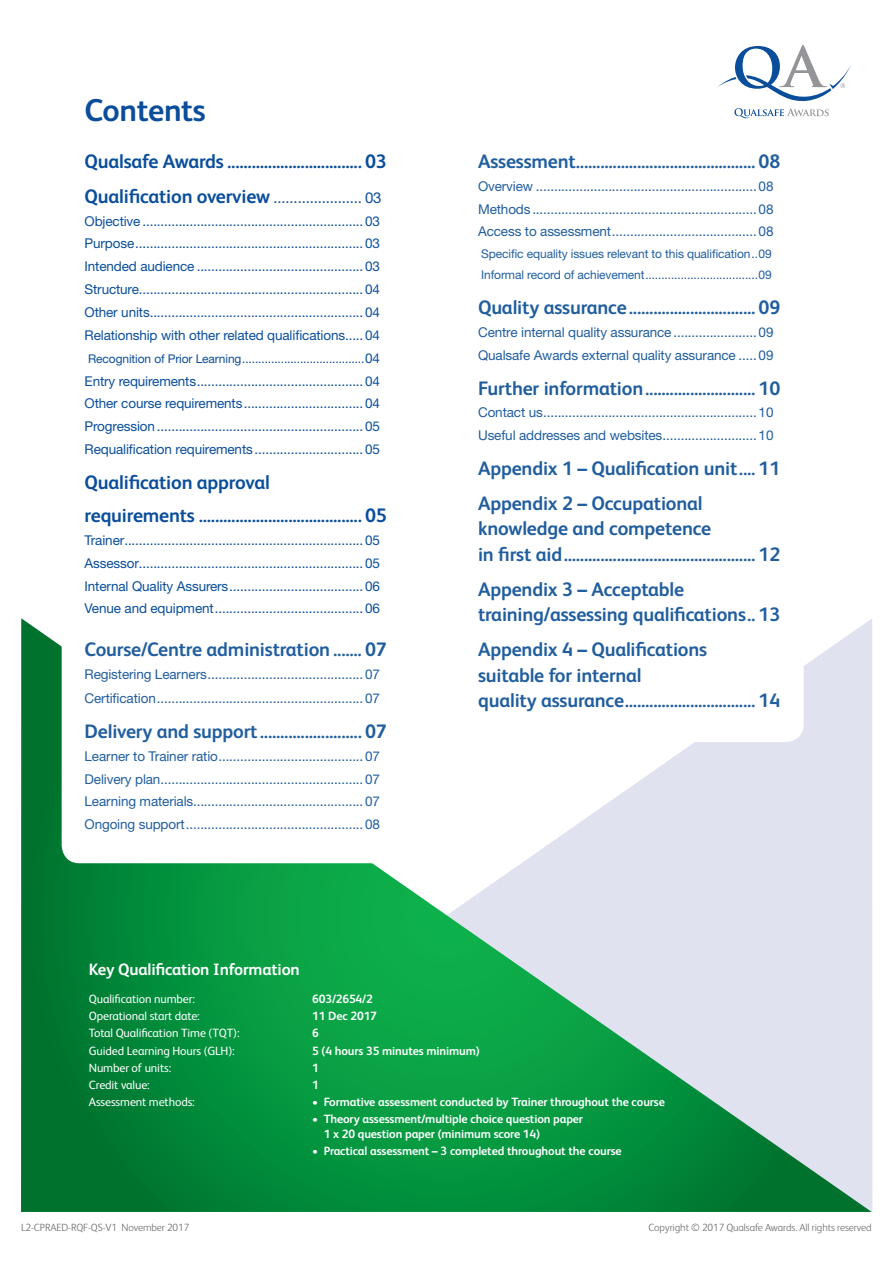
<style>
.page{position:relative;width:893px;height:1263px;background:#fff}
.page>*{position:absolute;margin:0;border:0;box-sizing:border-box;transform-origin:0 0}
.t1{font:700 31.5px "FS Albert";letter-spacing:-.015em;color:#0a4e9b}
.Sub_Head_2{font:700 19.5px/25.5px "FS Albert";letter-spacing:-.01em;color:#215e9e}
.Sub_Head_2-2{font:700 19.5px/33px "FS Albert";letter-spacing:-.01em;color:#0a4e9b}
.t2{font:700 16.5px "FS Albert";letter-spacing:-.01em;color:#fff}
.Sub_Head_2-3{font:15px "Helvetica Neue LT";color:#0a4e9b}
.Sub_Head_2-4{font:13.5px "Helvetica Neue LT";letter-spacing:-.01em;color:#0a4e9b}
.Sub_Head_2-5{font:13.5px "Helvetica Neue LT";letter-spacing:-.01em;color:#215e9e}
.t3{font:700 12px/15px "FS Albert";letter-spacing:-.01em;color:#fff}
.t4{font:12px "FS Albert";letter-spacing:-.01em;color:#fff}
.Sub_Head_2-6{font:12px "Helvetica Neue LT";letter-spacing:-.01em;color:#215e9e}
.Sub_Head_2-7{font:12px "Helvetica Neue LT";letter-spacing:-.01em;color:#0a4e9b}
.t5{font:300 10.5px "FS Albert";letter-spacing:-.01em;color:#6d6e71}
.s1{font-family:"FS Albert";font-weight:700;font-size:19.5px}
.s2{font-size:13.5px}
</style>
<div class="page">
<svg style="left:717px;top:45px;width:134px;height:73px"></svg>
<svg style="left:21px;top:618px;width:851px;height:594px;background:#63b589"></svg>
<div style="left:62px;top:74px;width:345px;height:789px;background:#fff;border-radius:18px"></div>
<div style="left:458px;top:145px;width:346px;height:597px;background:#fff;border-radius:18px"></div>
<p class="t1" style="left:85px;top:93px;width:123px">Contents</p>
<p class="Sub_Head_2-2" style="left:85px;top:145px;width:304px">Qualsafe Awards ................................. 03</p>
<p class="Sub_Head_2-3" style="left:85px;top:188px;width:299px"><span class="s1">Qualification overview</span> ...................... 03</p>
<p class="Sub_Head_2-4" style="left:85px;top:213px;width:297px">Objective .............................................................03</p>
<p class="Sub_Head_2-4" style="left:85px;top:236px;width:297px">Purpose...............................................................03</p>
<p class="Sub_Head_2-4" style="left:85px;top:258px;width:297px">Intended audience ..............................................03</p>
<p class="Sub_Head_2-4" style="left:85px;top:281px;width:297px">Structure..............................................................04</p>
<p class="Sub_Head_2-4" style="left:85px;top:304px;width:297px">Other units...........................................................04</p>
<p class="Sub_Head_2-4" style="left:85px;top:327px;width:297px">Relationship with other related qualifications.....04</p>
<p class="Sub_Head_2-7" style="left:88px;top:351px;width:293px">Recognition of Prior Learning......................................<span class="s2">04</span></p>
<p class="Sub_Head_2-4" style="left:85px;top:373px;width:297px">Entry requirements..............................................04</p>
<p class="Sub_Head_2-4" style="left:85px;top:396px;width:297px">Other course requirements.................................04</p>
<p class="Sub_Head_2-4" style="left:85px;top:418px;width:297px">Progression .........................................................05</p>
<p class="Sub_Head_2-4" style="left:85px;top:441px;width:297px">Requalification requirements ..............................05</p>
<p class="Sub_Head_2-2" style="left:85px;top:466px;width:304px">Qualification approval<br>requirements ........................................ 05</p>
<p class="Sub_Head_2-4" style="left:85px;top:532px;width:297px">Trainer..................................................................05</p>
<p class="Sub_Head_2-4" style="left:85px;top:555px;width:297px">Assessor..............................................................05</p>
<p class="Sub_Head_2-4" style="left:85px;top:578px;width:297px">Internal Quality Assurers.....................................06</p>
<p class="Sub_Head_2-4" style="left:85px;top:600px;width:297px">Venue and equipment.........................................06</p>
<p class="Sub_Head_2" style="left:85px;top:636px;width:304px">Course/Centre administration ....... 07</p>
<p class="Sub_Head_2-5" style="left:85px;top:666px;width:297px">Registering Learners...........................................07</p>
<p class="Sub_Head_2-5" style="left:85px;top:690px;width:297px">Certification.........................................................07</p>
<p class="Sub_Head_2" style="left:85px;top:718px;width:304px">Delivery and support......................... 07</p>
<p class="Sub_Head_2-5" style="left:85px;top:748px;width:297px">Learner to Trainer ratio........................................07</p>
<p class="Sub_Head_2-5" style="left:85px;top:771px;width:297px">Delivery plan........................................................07</p>
<p class="Sub_Head_2-5" style="left:85px;top:793px;width:297px">Learning materials...............................................07</p>
<p class="Sub_Head_2-5" style="left:85px;top:816px;width:297px">Ongoing support.................................................08</p>
<p class="t2" style="left:89px;top:960px;width:213px">Key Qualification Information</p>
<p class="Sub_Head_2" style="left:478px;top:148px;width:304px">Assessment............................................ 08</p>
<p class="Sub_Head_2-5" style="left:478px;top:178px;width:297px">Overview .............................................................08</p>
<p class="Sub_Head_2-5" style="left:478px;top:201px;width:297px">Methods ..............................................................08</p>
<p class="Sub_Head_2-5" style="left:478px;top:224px;width:297px">Access to assessment........................................08</p>
<p class="Sub_Head_2-6" style="left:481px;top:246px;width:292px">Specific equality issues relevant to this qualification..09</p>
<p class="Sub_Head_2-6" style="left:481px;top:268px;width:292px">Informal record of achievement...................................09</p>
<p class="Sub_Head_2" style="left:478px;top:295px;width:304px">Quality assurance............................... 09</p>
<p class="Sub_Head_2-5" style="left:478px;top:324px;width:297px">Centre internal quality assurance .......................09</p>
<p class="Sub_Head_2-5" style="left:478px;top:347px;width:297px">Qualsafe Awards external quality assurance .....09</p>
<p class="Sub_Head_2" style="left:478px;top:375px;width:304px">Further information........................... 10</p>
<p class="Sub_Head_2-5" style="left:478px;top:405px;width:297px">Contact us...........................................................10</p>
<p class="Sub_Head_2-5" style="left:478px;top:427px;width:297px">Useful addresses and websites..........................10</p>
<p class="Sub_Head_2" style="left:478px;top:456px;width:304px">Appendix 1 – Qualification unit.... 11</p>
<p class="Sub_Head_2" style="left:478px;top:490px;width:304px">Appendix 2 – Occupational knowledge and competence<br>in first aid............................................... 12</p>
<p class="Sub_Head_2" style="left:478px;top:576px;width:304px">Appendix 3 – Acceptable training/assessing qualifications.. 13</p>
<p class="Sub_Head_2" style="left:478px;top:637px;width:304px">Appendix 4 – Qualifications<br>suitable for internal<br>quality assurance................................ 14</p>
<p class="t4" style="left:89px;top:992px;width:108px">Qualification number:</p>
<p class="t4" style="left:89px;top:1009px;width:113px">Operational start date:</p>
<p class="t4" style="left:89px;top:1026px;width:152px">Total Qualification Time (TQT):</p>
<p class="t4" style="left:89px;top:1044px;width:147px">Guided Learning Hours (GLH):</p>
<p class="t4" style="left:89px;top:1061px;width:84px">Number of units:</p>
<p class="t4" style="left:89px;top:1078px;width:62px">Credit value:</p>
<p class="t4" style="left:89px;top:1095px;width:107px">Assessment methods:</p>
<p class="t3" style="left:312px;top:991px;width:62px">603/2654/2</p>
<p class="t3" style="left:312px;top:1009px;width:66px">11 Dec 2017</p>
<p class="t3" style="left:312px;top:1026px;width:8px">6</p>
<p class="t3" style="left:312px;top:1043px;width:169px">5 (4 hours 35 minutes minimum)</p>
<p class="t3" style="left:312px;top:1060px;width:8px">1</p>
<p class="t3" style="left:312px;top:1077px;width:8px">1</p>
<p class="t3" style="left:312px;top:1094px;width:354px">• Formative assessment conducted by Trainer throughout the course</p>
<p class="t3" style="left:324px;top:1111px;width:261px;text-indent:-11px">• Theory assessment/multiple choice question paper<br>1 x 20 question paper (minimum score 14)</p>
<p class="t3" style="left:312px;top:1143px;width:311px">• Practical assessment – 3 completed throughout the course</p>
<p class="t5" style="left:21px;top:1221px;width:170px">L2-CPRAED-RQF-QS-V1 November 2017</p>
<p class="t5" style="left:648px;top:1221px;width:225px">Copyright © 2017 Qualsafe Awards. All rights reserved</p>
</div>
